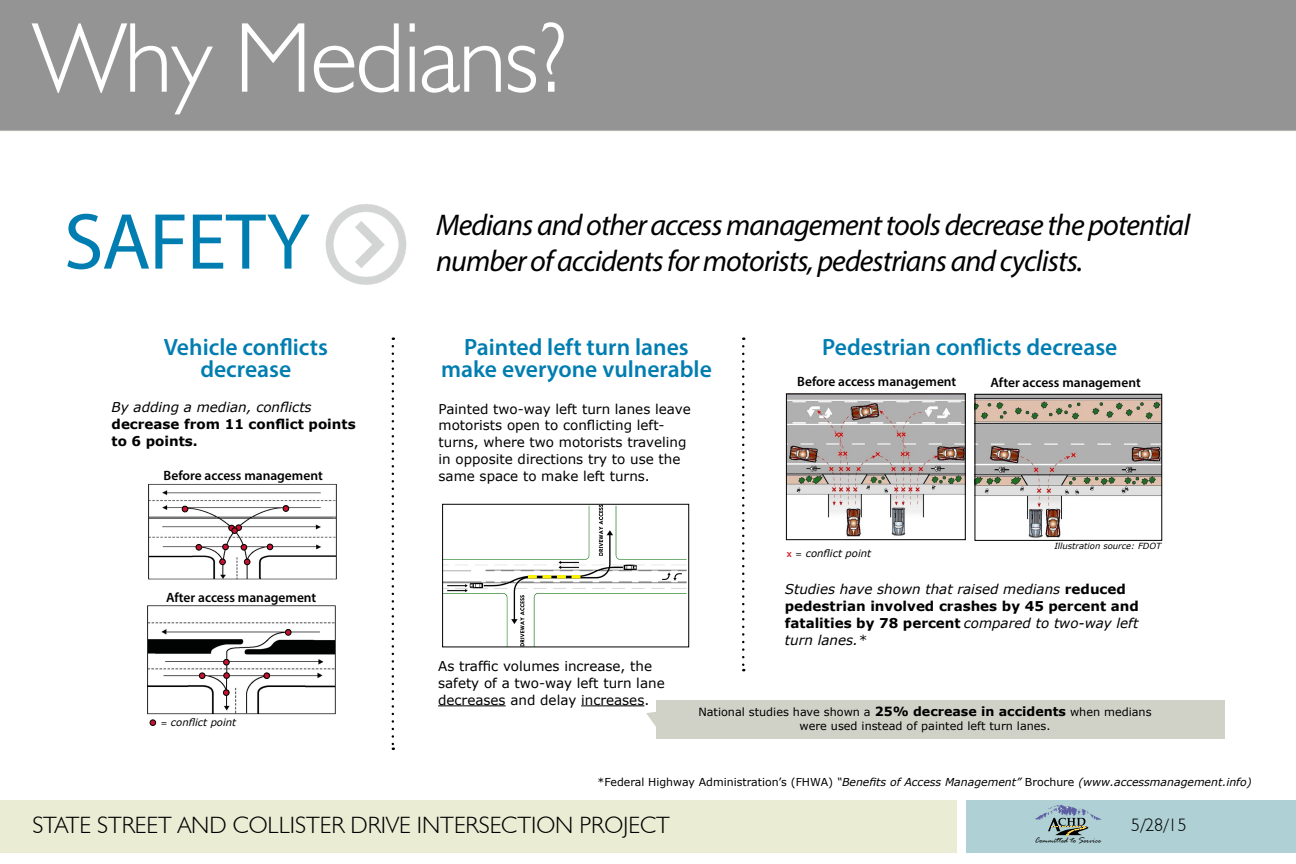
<style>
.page{position:relative;width:1296px;height:864px;background:#fff}
.page>*{position:absolute;margin:0;border:0;box-sizing:border-box;transform-origin:0 0}
.t1{font:300 100px "Humanist 521 BT";letter-spacing:-.02em;color:#fff}
.t2{font:80.15px "Myriad Pro";letter-spacing:-.02em;color:#007db1}
.t3{font:italic 30px "Myriad Pro";letter-spacing:-.03em;color:#000}
.t4{font:600 23.6px/21.9px "Myriad Pro";color:#007db1;text-align:center}
.t5{font:300 23.6px "Humanist 521 BT";color:#000}
.t6{font:300 18px "Humanist 521 BT";color:#000}
.t7{font:13.5px/16.9px "Verdana";color:#000}
.t8{font:700 13.5px/16.9px "Verdana";color:#000}
.t9{font:600 13.5px "Myriad Pro";color:#000}
.t10{font:italic 13.5px "Verdana";color:#000}
.t11{font:11.25px/13.5px "Verdana";color:#000;text-align:center}
.t12{font:italic 10.95px "Verdana";color:#000}
.t13{font:italic 10.1px "Verdana";color:#000}
.t14{font:italic 8.75px "Rage";color:#000}
.t15{font:italic 8.45px "Verdana";color:#000}
.s1{font-size:8.45px}
.s2{font-family:"Myriad Pro";font-weight:600;font-style:normal;color:#d2232a}
.s3{font-weight:400;font-style:italic}
.s4{font-weight:700;font-size:12.65px}
.s5{font-style:normal}
</style>
<div class="page">
<div style="left:0;top:0;width:1296px;height:131px;background:#949494"></div>
<div style="left:0;top:800px;width:957px;height:52px;background:#eaecd4"></div>
<div style="left:966px;top:800px;width:330px;height:52px;background:#afd0d4"></div>
<svg style="left:1035px;top:805px;width:67px;height:30px"></svg>
<img style="left:325px;top:204px;width:82px;height:81px">
<img style="left:444px;top:506px;width:243px;height:139px">
<div style="left:442px;top:504px;width:247px;height:143px;border:1px solid #000"></div>
<svg style="left:528px;top:575px;width:52px;height:3px"></svg>
<hr style="left:438px;top:705px;width:68px;height:1px;background:#000">
<hr style="left:581px;top:705px;width:63px;height:1px;background:#000">
<svg style="left:646px;top:712px;width:10px;height:15px"></svg>
<div style="left:656px;top:700px;width:569px;height:39px;background:#d1d2c7"></div>
<img style="left:147px;top:605px;width:189px;height:110px">
<svg style="left:285px;top:629px;width:6px;height:6px"></svg>
<svg style="left:264px;top:673px;width:6px;height:6px"></svg>
<svg style="left:223px;top:659px;width:6px;height:6px"></svg>
<svg style="left:224px;top:673px;width:6px;height:5px"></svg>
<svg style="left:223px;top:690px;width:6px;height:6px"></svg>
<svg style="left:199px;top:673px;width:6px;height:6px"></svg>
<svg style="left:150px;top:720px;width:6px;height:6px"></svg>
<img style="left:148px;top:484px;width:189px;height:96px">
<svg style="left:182px;top:506px;width:6px;height:6px"></svg>
<svg style="left:196px;top:544px;width:6px;height:6px"></svg>
<svg style="left:223px;top:544px;width:5px;height:6px"></svg>
<svg style="left:220px;top:559px;width:5px;height:6px"></svg>
<svg style="left:241px;top:544px;width:6px;height:6px"></svg>
<svg style="left:229px;top:525px;width:13px;height:9px"></svg>
<svg style="left:267px;top:544px;width:6px;height:6px"></svg>
<svg style="left:283px;top:506px;width:6px;height:5px"></svg>
<svg style="left:244px;top:559px;width:6px;height:6px"></svg>
<img style="left:977px;top:396px;width:183px;height:142px">
<div style="left:975px;top:394px;width:187px;height:147px;border:1px solid #000"></div>
<img style="left:788px;top:396px;width:176px;height:141px">
<div style="left:786px;top:394px;width:180px;height:146px;border:1px solid #000"></div>
<svg style="left:392px;top:346px;width:2px;height:404px"></svg>
<svg style="left:742px;top:346px;width:2px;height:325px"></svg>
<h1 class="t1" style="left:33px;top:-4px;width:537px">Why Medians?</h1>
<h2 class="t2" style="left:64px;top:192px;width:247px">SAFETY</h2>
<h3 class="t4" style="left:164px;top:336px;width:166px">Vehicle conflicts decrease</h3>
<p class="t10" style="left:112px;top:398px;width:202px">By adding a median, conflicts</p>
<p class="t8" style="left:112px;top:415px;width:246px">decrease from 11 conflict points to 6 points.</p>
<p class="t9" style="left:164px;top:467px;width:161px">Before access management</p>
<p class="t9" style="left:166px;top:589px;width:152px">After access management</p>
<p class="t13" style="left:160px;top:716px;width:77px"><span class="s1">=</span> conflict point</p>
<h3 class="t3" style="left:436px;top:206px;width:756px">Medians and other access management tools decrease the potential</h3>
<h3 class="t3" style="left:436px;top:242px;width:648px">number of accidents for motorists, pedestrians and cyclists.</h3>
<h3 class="t4" style="left:441px;top:336px;width:272px">Painted left turn lanes make everyone vulnerable</h3>
<p class="t7" style="left:439px;top:400px;width:254px">Painted two-way left turn lanes leave motorists open to conflicting left&shy;turns, where two motorists traveling in opposite directions try to use the same space to make left turns.</p>
<h3 class="t4" style="left:822px;top:336px;width:297px">Pedestrian conflicts decrease</h3>
<p class="t9" style="left:797px;top:373px;width:161px">Before access management</p>
<p class="t9" style="left:990px;top:374px;width:152px">After access management</p>
<p class="t13" style="left:787px;top:547px;width:86px"><span class="s2">x</span> <span class="s1">=</span> conflict point</p>
<p class="t15" style="left:1054px;top:540px;width:108px">Illustration source: FDOT</p>
<p class="t8" style="left:785px;top:581px;width:356px"><span class="s3">Studies have shown that raised medians</span> reduced pedestrian involved crashes by 45 percent and fatalities by 78 percent <span class="s3">compared to two-way left turn lanes.*</span></p>
<p class="t7" style="left:438px;top:657px;width:228px">As traffic volumes increase, the safety of a two-way left turn lane decreases and delay increases.</p>
<p class="t11" style="left:698px;top:705px;width:455px">National studies have shown a <span class="s4">25% decrease in accidents</span> when medians were used instead of painted left turn lanes.</p>
<p class="t12" style="left:598px;top:774px;width:656px"><span class="s5">*Federal Highway Administration’s (FHWA)</span> “Benefits of Access Management” <span class="s5">Brochure</span> (www.accessmanagement.info)</p>
<h3 class="t5" style="left:32px;top:810px;width:639px">STATE STREET AND COLLISTER DRIVE INTERSECTION PROJECT</h3>
<h3 class="t6" style="left:1131px;top:814px;width:57px">5/28/15</h3>
<p class="t14" style="left:1035px;top:836px;width:68px">Committed to Service</p>
</div>
